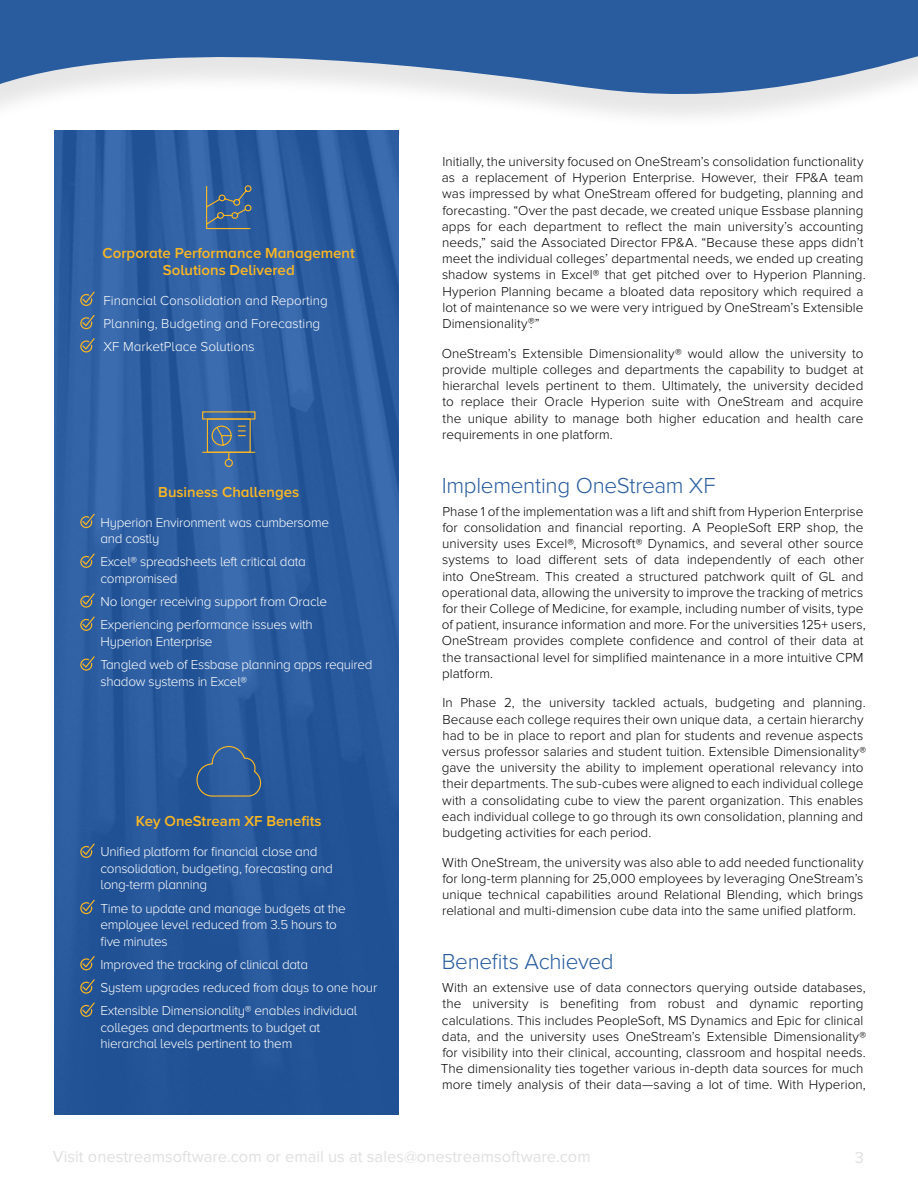
<style>
.page{position:relative;width:918px;height:1188px;background:#fff}
.page>*{position:absolute;margin:0;border:0;box-sizing:border-box;transform-origin:0 0}
.t1{font:300 22.5px "Proxima Nova";letter-spacing:-.015em;color:#285c9f}
.t2{font:16.5px "Proxima Nova";color:#e1dfdf}
.t3{font:600 15px/16.5px "Proxima Nova A";color:#fdb721;text-align:center}
.t4{font:600 15px "Proxima Nova";color:#fdb721}
.t5{font:300 13.5px/16.2px "Proxima Nova";color:#000}
.t6{font:300 13.5px/16.5px "Proxima Nova A";letter-spacing:-.02em;color:#fff}
.t7{font:300 13.5px/23.2px "Proxima Nova A";color:#fff}
</style>
<div class="page">
<svg style="left:0;top:0;width:918px;height:116px;fill:#285c9f"></svg>
<img style="left:54px;top:130px;width:345px;height:985px">
<svg style="left:80px;top:292px;width:15px;height:14px"></svg>
<svg style="left:80px;top:315px;width:15px;height:14px"></svg>
<svg style="left:80px;top:338px;width:15px;height:15px"></svg>
<svg style="left:205px;top:185px;width:47px;height:45px"></svg>
<svg style="left:80px;top:514px;width:15px;height:14px"></svg>
<svg style="left:80px;top:553px;width:15px;height:15px"></svg>
<svg style="left:80px;top:593px;width:15px;height:15px"></svg>
<svg style="left:80px;top:616px;width:15px;height:15px"></svg>
<svg style="left:80px;top:656px;width:15px;height:15px"></svg>
<hr style="left:203px;top:452px;width:52px;height:1px;background:#fdb721">
<svg style="left:206px;top:418px;width:45px;height:50px"></svg>
<svg style="left:80px;top:843px;width:15px;height:15px"></svg>
<svg style="left:80px;top:900px;width:15px;height:14px"></svg>
<svg style="left:80px;top:956px;width:15px;height:14px"></svg>
<svg style="left:80px;top:979px;width:15px;height:15px"></svg>
<svg style="left:80px;top:1002px;width:15px;height:15px"></svg>
<svg style="left:196px;top:745px;width:66px;height:52px"></svg>
<p class="t3" style="left:103px;top:245px;width:254px">Corporate Performance Management<br>Solutions Delivered</p>
<p class="t7" style="left:104px;top:288px;width:226px">Financial Consolidation and Reporting<br>Planning, Budgeting and Forecasting<br>XF MarketPlace Solutions</p>
<p class="t3" style="left:158px;top:483px;width:142px">Business Challenges</p>
<p class="t6" style="left:101px;top:514px;width:230px">Hyperion Environment was cumbersome and costly</p>
<p class="t6" style="left:101px;top:554px;width:207px">Excel® spreadsheets left critical data compromised</p>
<p class="t6" style="left:101px;top:590px;width:228px;line-height:23.2px">No longer receiving support from Oracle<br>Experiencing performance issues with</p>
<p class="t6" style="left:101px;top:630px;width:274px;line-height:23.2px">Hyperion Enterprise<br>Tangled web of Essbase planning apps required</p>
<p class="t6" style="left:101px;top:673px;width:148px">shadow systems in Excel®</p>
<p class="t4" style="left:136px;top:813px;width:187px">Key OneStream XF Benefits</p>
<p class="t6" style="left:101px;top:844px;width:234px">Unified platform for financial close and consolidation, budgeting, forecasting and long-term planning</p>
<p class="t6" style="left:101px;top:900px;width:247px">Time to update and manage budgets at the employee level reduced from 3.5 hours to five minutes</p>
<p class="t6" style="left:101px;top:953px;width:278px;line-height:23.2px">Improved the tracking of clinical data<br>System upgrades reduced from days to one hour<br>Extensible Dimensionality® enables individual</p>
<p class="t6" style="left:101px;top:1019px;width:221px">colleges and departments to budget at hierarchal levels pertinent to them</p>
<p class="t5" style="left:442px;top:154px;width:425px">Initially, the university focused on OneStream’s consolidation functionality as a replacement of Hyperion Enterprise. However, their FP&amp;A team was impressed by what OneStream offered for budgeting, planning and forecasting. “Over the past decade, we created unique Essbase planning apps for each department to reflect the main university’s accounting needs,” said the Associated Director FP&amp;A. “Because these apps didn’t meet the individual colleges’ departmental needs, we ended up creating shadow systems in Excel® that get pitched over to Hyperion Planning.<br>Hyperion Planning became a bloated data repository which required a lot of maintenance so we were very intrigued by OneStream’s Extensible Dimensionality®. ”</p>
<p class="t5" style="left:442px;top:345px;width:423px;text-align:justify">OneStream’s Extensible Dimensionality® would allow the university to provide multiple colleges and departments the capability to budget at hierarchal levels pertinent to them. Ultimately, the university decided to replace their Oracle Hyperion suite with OneStream and acquire the unique ability to manage both higher education and health care requirements in one platform.</p>
<h1 class="t1" style="left:442px;top:472px;width:275px">Implementing OneStream XF</h1>
<p class="t5" style="left:442px;top:503px;width:426px">Phase 1 of the implementation was a lift and shift from Hyperion Enterprise for consolidation and financial reporting. A PeopleSoft ERP shop, the university uses Excel®, Microsoft® Dynamics, and several other source systems to load different sets of data independently of each other into OneStream. This created a structured patchwork quilt of GL and operational data, allowing the university to improve the tracking of metrics for their College of Medicine, for example, including number of visits, type of patient, insurance information and more. For the universities 125+ users, OneStream provides complete confidence and control of their data at the transactional level for simplified maintenance in a more intuitive CPM platform.</p>
<p class="t5" style="left:442px;top:695px;width:426px">In Phase 2, the university tackled actuals, budgeting and planning.<br>Because each college requires their own unique data, a certain hierarchy had to be in place to report and plan for students and revenue aspects versus professor salaries and student tuition. Extensible Dimensionality® gave the university the ability to implement operational relevancy into their departments. The sub-cubes were aligned to each individual college with a consolidating cube to view the parent organization. This enables each individual college to go through its own consolidation, planning and budgeting activities for each period.</p>
<p class="t5" style="left:442px;top:854px;width:423px;text-align:justify">With OneStream, the university was also able to add needed functionality for long-term planning for 25,000 employees by leveraging OneStream’s unique technical capabilities around Relational Blending, which brings relational and multi-dimension cube data into the same unified platform.</p>
<h1 class="t1" style="left:442px;top:949px;width:174px">Benefits Achieved</h1>
<p class="t5" style="left:441px;top:980px;width:427px">With an extensive use of data connectors querying outside databases, the university is benefiting from robust and dynamic reporting calculations. This includes PeopleSoft, MS Dynamics and Epic for clinical data, and the university uses OneStream’s Extensible Dimensionality® for visibility into their clinical, accounting, classroom and hospital needs.<br>The dimensionality ties together various in-depth data sources for much more timely analysis of their data—saving a lot of time. With Hyperion,</p>
<p class="t2" style="left:53px;top:1147px;width:539px">Visit onestreamsoftware.com or email us at sales@onestreamsoftware.com</p>
<p class="t2" style="left:855px;top:1148px;width:11px">3</p>
</div>
